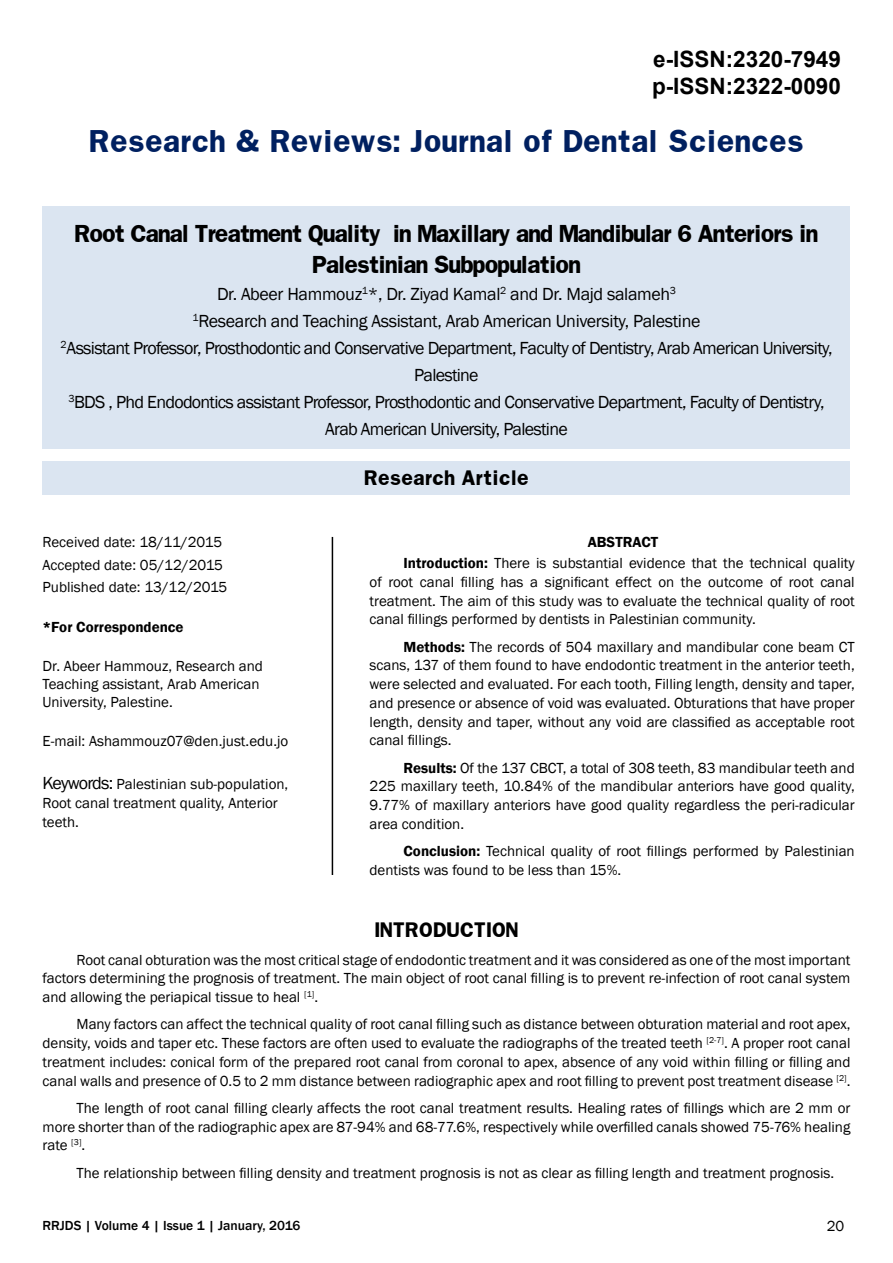
<style>
.page{position:relative;width:893px;height:1263px;background:#fff}
.page>*{position:absolute;margin:0;border:0;box-sizing:border-box;transform-origin:0 0}
.t1{font:700 27px "Franklin";color:#002060}
.t2{font:700 22.5px/27px "Arial";color:#000}
.t3{font:700 21px/31.5px "Franklin";letter-spacing:-.06em;color:#000;text-align:center}
.t4{font:18px/27px "Franklin Gothic";letter-spacing:-.04em;color:#000;text-align:center}
.t5{font:700 18px "Franklin";color:#000}
.t6{font:15px/18.8px "Franklin Gothic";color:#000;text-align:justify}
.t7{font:600 15px "Franklin Gothic";color:#000}
.t8{font:500 13.5px "Franklin Gothic";color:#000}
.s1{font-size:18px}
.s2{font-weight:600}
</style>
<div class="page">
<div style="left:43px;top:206px;width:807px;height:242px;background:#dbe5f1"></div>
<div style="left:43px;top:461px;width:807px;height:33px;background:#dbe5f1"></div>
<hr style="left:332px;top:537px;width:1px;height:338px;background:#000">
<h2 class="t2" style="left:652px;top:47px;width:190px">e-ISSN:2320-7949 p-ISSN:2322-0090</h2>
<h1 class="t1" style="left:89px;top:123px;width:716px">Research &amp; Reviews: Journal of Dental Sciences</h1>
<h3 class="t3" style="left:74px;top:217px;width:746px">Root Canal Treatment Quality in Maxillary and Mandibular 6 Anteriors in<br>Palestinian Subpopulation</h3>
<p class="t4" style="left:60px;top:281px;width:774px">Dr. Abeer Hammouz<sup>1</sup>*, Dr. Ziyad Kamal<sup>2</sup> and Dr. Majd salameh<sup>3<br>1</sup>Research and Teaching Assistant, Arab American University, Palestine<br><sup>2</sup>Assistant Professor, Prosthodontic and Conservative Department, Faculty of Dentistry, Arab American University, Palestine<br><sup>3</sup>BDS , Phd Endodontics assistant Professor, Prosthodontic and Conservative Department, Faculty of Dentistry, Arab American University, Palestine</p>
<p class="t5" style="left:364px;top:465px;width:166px">Research Article</p>
<p class="t6" style="left:43px;top:531px;width:186px;line-height:22.5px;text-align:left">Received date: 18/11/2015<br>Accepted date: 05/12/2015<br>Published date: 13/12/2015</p>
<p class="t7" style="left:43px;top:617px;width:143px">*For Correspondence</p>
<p class="t6" style="left:43px;top:657px;width:222px;line-height:18px;text-align:left">Dr. Abeer Hammouz, Research and<br>Teaching assistant, Arab American<br>University, Palestine.</p>
<p class="t6" style="left:43px;top:732px;width:247px">E-mail: Ashammouz07@den.just.edu.jo</p>
<p class="t6" style="left:43px;top:775px;width:247px;text-align:left"><span class="s1">Keywords:</span> Palestinian sub-population,<br>Root canal treatment quality, Anterior teeth.</p>
<p class="t6" style="left:404px;top:532px;width:453px;line-height:20.7px;text-indent:184px"><span class="s2">ABSTRACT<br>Introduction:</span> There is substantial evidence that the technical quality</p>
<p class="t6" style="left:370px;top:573px;width:487px">of root canal filling has a significant effect on the outcome of root canal treatment. The aim of this study was to evaluate the technical quality of root canal fillings performed by dentists in Palestinian community.</p>
<p class="t6" style="left:370px;top:638px;width:487px;text-indent:34px"><span class="s2">Methods:</span> The records of 504 maxillary and mandibular cone beam CT scans, 137 of them found to have endodontic treatment in the anterior teeth, were selected and evaluated. For each tooth, Filling length, density and taper, and presence or absence of void was evaluated. Obturations that have proper length, density and taper, without any void are classified as acceptable root canal fillings.</p>
<p class="t6" style="left:370px;top:759px;width:487px;text-indent:34px"><span class="s2">Results:</span> Of the 137 CBCT, a total of 308 teeth, 83 mandibular teeth and 225 maxillary teeth, 10.84% of the mandibular anteriors have good quality, 9.77% of maxillary anteriors have good quality regardless the peri-radicular area condition.</p>
<p class="t6" style="left:370px;top:842px;width:487px;text-indent:34px"><span class="s2">Conclusion:</span> Technical quality of root fillings performed by Palestinian dentists was found to be less than 15%.</p>
<p class="t5" style="left:374px;top:917px;width:146px">INTRODUCTION</p>
<p class="t6" style="left:43px;top:950px;width:809px;text-indent:34px">Root canal obturation was the most critical stage of endodontic treatment and it was considered as one of the most important factors determining the prognosis of treatment. The main object of root canal filling is to prevent re-infection of root canal system and allowing the periapical tissue to heal <sup>[1]</sup>.</p>
<p class="t6" style="left:43px;top:1015px;width:809px;text-indent:34px">Many factors can affect the technical quality of root canal filling such as distance between obturation material and root apex, density, voids and taper etc. These factors are often used to evaluate the radiographs of the treated teeth <sup>[2-7]</sup>. A proper root canal treatment includes: conical form of the prepared root canal from coronal to apex, absence of any void within filling or filling and canal walls and presence of 0.5 to 2 mm distance between radiographic apex and root filling to prevent post treatment disease <sup>[2]</sup>.</p>
<p class="t6" style="left:43px;top:1099px;width:809px;text-indent:34px">The length of root canal filling clearly affects the root canal treatment results. Healing rates of fillings which are 2 mm or more shorter than of the radiographic apex are 87-94% and 68-77.6%, respectively while overfilled canals showed 75-76% healing rate <sup>[3]</sup>.</p>
<p class="t6" style="left:77px;top:1163px;width:759px">The relationship between filling density and treatment prognosis is not as clear as filling length and treatment prognosis.</p>
<p class="t8" style="left:43px;top:1217px;width:259px">RRJDS | Volume 4 | Issue 1 | January, 2016</p>
<p class="t6" style="left:827px;top:1217px;width:19px">20</p>
</div>
